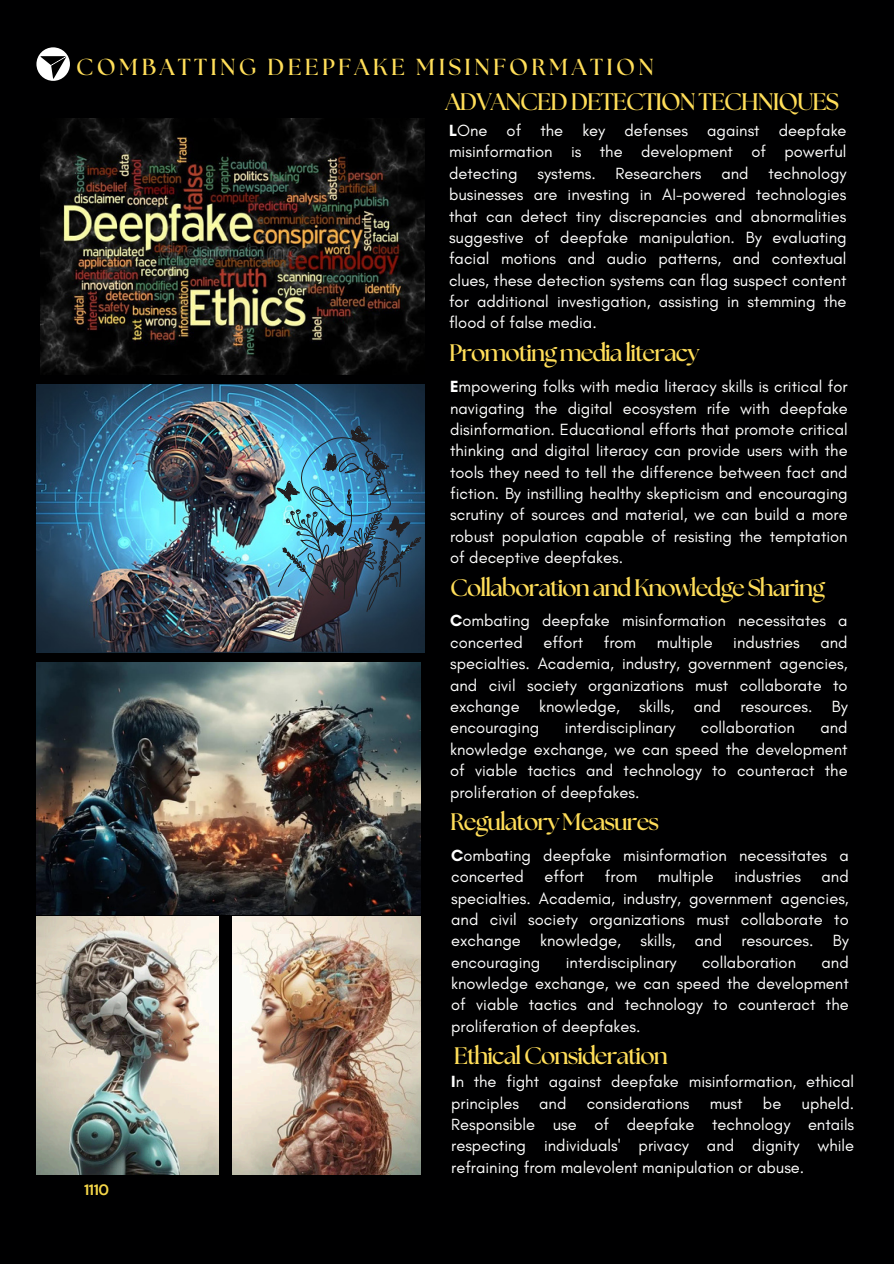
<style>
.page{position:relative;width:894px;height:1264px;background:#fff}
.page>*{position:absolute;margin:0;border:0;box-sizing:border-box;transform-origin:0 0}
.t1{font:700 23.85px "The Seasons";letter-spacing:-.04em;color:#ffde59}
.t2{font:700 23.1px "The Seasons";letter-spacing:.145em;color:#ffde59}
.t3{font:16.5px/21.3px "Glacial Indifference";color:#fff;text-align:justify}
.t4{font:700 15px "DM Sans";color:#f4d649}
.s1{font-weight:700}
</style>
<div class="page">
<div style="left:0;top:0;width:893px;height:1263px;background:#000001"></div>
<img style="left:36px;top:385px;width:389px;height:267px">
<img style="left:233px;top:916px;width:187px;height:258px">
<img style="left:36px;top:662px;width:384px;height:252px">
<img style="left:36px;top:916px;width:183px;height:258px">
<img style="left:41px;top:119px;width:383px;height:255px">
<div style="left:36px;top:47px;width:34px;height:34px;background:#fff;border-radius:50%"></div>
<svg style="left:41px;top:56px;width:25px;height:23px"></svg>
<img style="left:277px;top:426px;width:144px;height:186px">
<h2 class="t2" style="left:76px;top:56px;width:579px">COMBATTING DEEPFAKE MISINFORMATION</h2>
<p class="t1" style="left:445px;top:91px;width:395px">ADVANCED DETECTION TECHNIQUES</p>
<p class="t4" style="left:84px;top:1180px;width:26px">1110</p>
<p class="t3" style="left:449px;top:119px;width:399px"><span class="s1">L</span>One of the key defenses against deepfake misinformation is the development of powerful detecting systems. Researchers and technology businesses are investing in AI-powered technologies that can detect tiny discrepancies and abnormalities suggestive of deepfake manipulation. By evaluating facial motions and audio patterns, and contextual clues, these detection systems can flag suspect content for additional investigation, assisting in stemming the flood of false media.</p>
<p class="t1" style="left:449px;top:342px;width:252px">Promoting media literacy</p>
<p class="t3" style="left:450px;top:376px;width:399px"><span class="s1">E</span>mpowering folks with media literacy skills is critical for navigating the digital ecosystem rife with deepfake disinformation. Educational efforts that promote critical thinking and digital literacy can provide users with the tools they need to tell the difference between fact and fiction. By instilling healthy skepticism and encouraging scrutiny of sources and material, we can build a more robust population capable of resisting the temptation of deceptive deepfakes.</p>
<p class="t1" style="left:450px;top:576px;width:376px">Collaboration and Knowledge Sharing</p>
<p class="t3" style="left:450px;top:610px;width:399px"><span class="s1">C</span>ombating deepfake misinformation necessitates a concerted effort from multiple industries and specialties. Academia, industry, government agencies, and civil society organizations must collaborate to exchange knowledge, skills, and resources. By encouraging</p>
<p class="t3" style="left:450px;top:717px;width:399px;text-indent:370px">and knowledge exchange, we can speed the development of viable tactics and technology to counteract the proliferation of deepfakes.</p>
<p class="t1" style="left:450px;top:810px;width:210px">Regulatory Measures</p>
<h2 class="t3" style="left:451px;top:844px;width:399px"><span class="s1">C</span>ombating deepfake misinformation necessitates a concerted effort from multiple industries and specialties. Academia, industry, government agencies, and civil society organizations must collaborate to exchange knowledge, skills, and resources. By encouraging</h2>
<p class="t3" style="left:564px;top:717px;width:112px">interdisciplinary</p>
<p class="t3" style="left:700px;top:717px;width:95px">collaboration</p>
<h2 class="t3" style="left:451px;top:951px;width:399px;text-indent:370px">and knowledge exchange, we can speed the development of viable tactics and technology to counteract the proliferation of deepfakes.</h2>
<p class="t1" style="left:454px;top:1044px;width:215px">Ethical Consideration</p>
<h2 class="t3" style="left:451px;top:1070px;width:404px"><span class="s1">I</span>n the fight against deepfake misinformation, ethical principles and considerations must be upheld.<br>Responsible use of deepfake technology entails respecting individuals' privacy and dignity while refraining from malevolent manipulation or abuse.</h2>
<h2 class="t3" style="left:565px;top:951px;width:112px">interdisciplinary</h2>
<h2 class="t3" style="left:701px;top:951px;width:95px">collaboration</h2>
</div>
